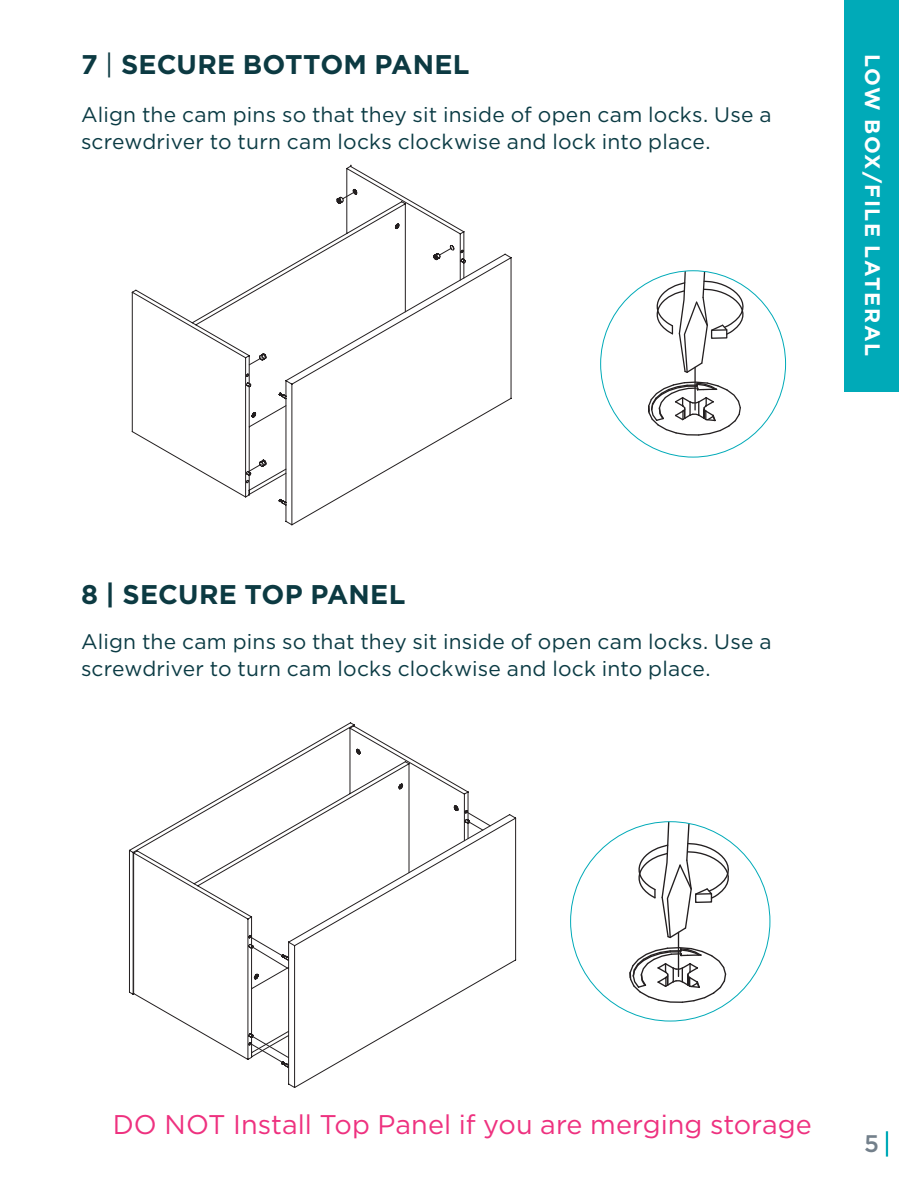
<style>
.page{position:relative;width:918px;height:1188px;background:#fff}
.page>*{position:absolute;margin:0;border:0;box-sizing:border-box;transform-origin:0 0}
.t1{font:27px "Gotham";color:#ee317f}
.t2{font:700 27px "Gotham";letter-spacing:.01em;color:#0c3a42}
.t3{font:500 24px "Gotham";color:#73808b}
.t4{font:21px/27px "Gotham";letter-spacing:.01em;color:#0b3b44}
.t5{font:700 21px "Gotham";letter-spacing:.07em;color:#fff}
.s1{font-weight:400}
</style>
<div class="page">
<svg style="left:601px;top:271px;width:185px;height:186px"></svg>
<hr style="left:694px;top:367px;width:2px;height:43px;background:#231f20">
<div style="left:845px;top:0;width:54px;height:392px;background:#00aab8"></div>
<svg style="left:131px;top:164px;width:262px;height:334px"></svg>
<svg style="left:261px;top:225px;width:251px;height:301px"></svg>
<svg style="left:248px;top:190px;width:205px;height:282px"></svg>
<svg style="left:571px;top:822px;width:199px;height:199px"></svg>
<hr style="left:678px;top:932px;width:1px;height:44px;background:#231f20">
<svg style="left:129px;top:722px;width:269px;height:338px"></svg>
<svg style="left:277px;top:751px;width:239px;height:337px"></svg>
<svg style="left:250px;top:805px;width:241px;height:258px"></svg>
<hr style="left:886px;top:1131px;width:2px;height:26px;background:#00aab8">
<p class="t2" style="left:81px;top:49px;width:390px">7 <span class="s1">|</span> SECURE BOTTOM PANEL</p>
<p class="t4" style="left:81px;top:100px;width:692px">Align the cam pins so that they sit inside of open cam locks. Use a screwdriver to turn cam locks clockwise and lock into place.</p>
<p class="t2" style="left:81px;top:578px;width:326px">8 | SECURE TOP PANEL</p>
<p class="t4" style="left:81px;top:628px;width:692px">Align the cam pins so that they sit inside of open cam locks. Use a screwdriver to turn cam locks clockwise and lock into place.</p>
<p class="t5" style="left:885px;top:54px;width:303px;rotate:90deg">LOW BOX/FILE LATERAL</p>
<p class="t1" style="left:113px;top:1110px;width:701px">DO NOT Install Top Panel if you are merging storage</p>
<p class="t3" style="left:864px;top:1130px;width:16px">5</p>
</div>
